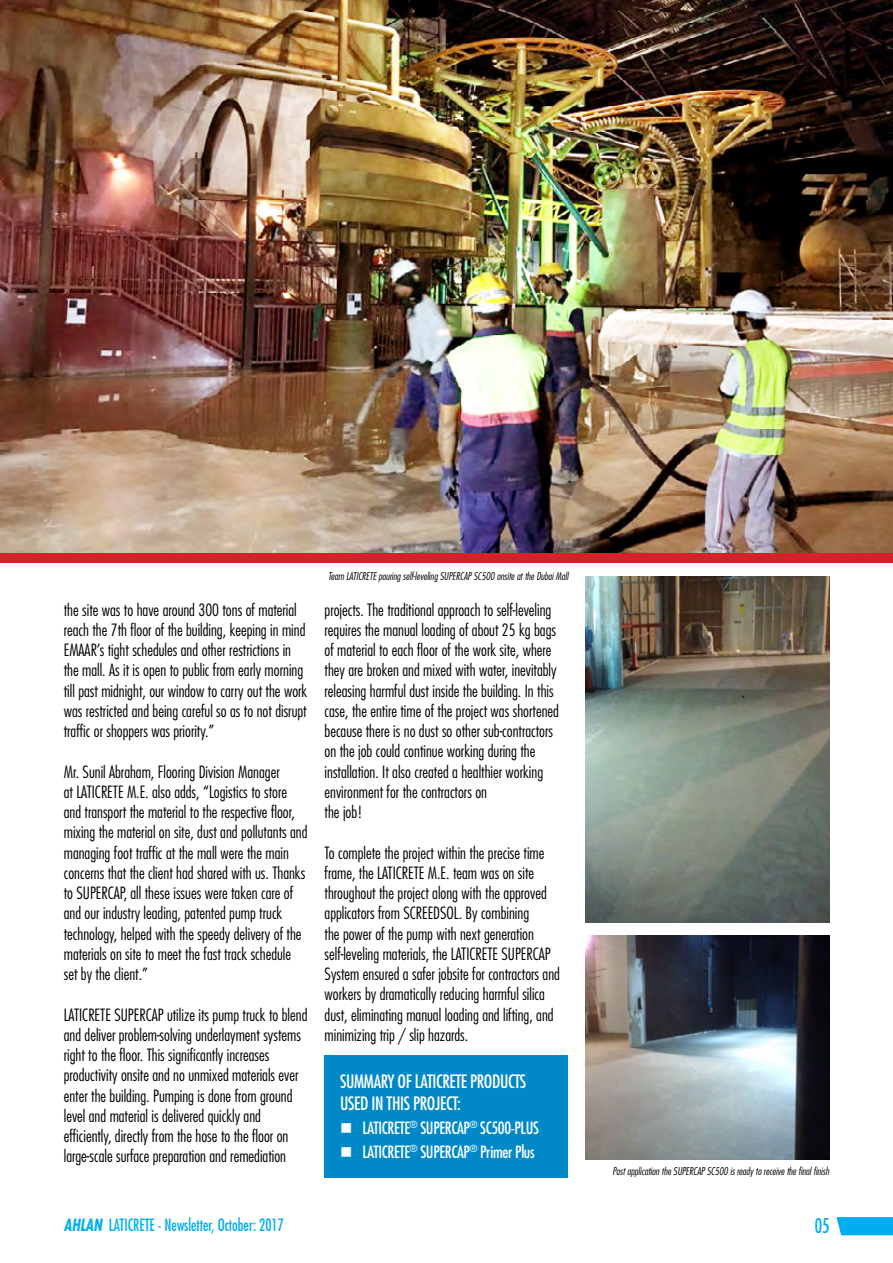
<style>
.page{position:relative;width:893px;height:1263px;background:#fff}
.page>*{position:absolute;margin:0;border:0;box-sizing:border-box;transform-origin:0 0}
.t1{font:condensed 19.8px "Futura";color:#00aeef;scale:.91 1}
.t2{font:condensed 18px/21.6px "Futura";letter-spacing:-.02em;color:#fff}
.t3{font:300 condensed 16.5px/20.2px "Futura";color:#000}
.t4{font:condensed 16.5px "Futura";letter-spacing:-.02em;color:#fff}
.t5{font:condensed 16.5px "Futura";color:#00aeef;scale:.91 1}
.t6{font:italic 300 condensed 10.5px "Futura";color:#000}
.s1{font-weight:700;font-style:italic}
</style>
<div class="page">
<div style="left:325px;top:1055px;width:243px;height:123px;background:#0088c7"></div>
<img style="left:0;top:0;width:893px;height:553px">
<img style="left:585px;top:936px;width:244px;height:224px">
<img style="left:585px;top:577px;width:244px;height:345px">
<svg style="left:0;top:47px;width:2px;height:40px"></svg>
<svg style="left:836px;top:1217px;width:57px;height:18px"></svg>
<div style="left:0;top:553px;width:893px;height:10px;background:#d2232a"></div>
<p class="t3" style="left:64px;top:599px;width:245px">the site was to have around 300 tons of material reach the 7th floor of the building, keeping in mind EMAAR’s tight schedules and other restrictions in the mall. As it is open to public from early morning till past midnight, our window to carry out the work was restricted and being careful so as to not disrupt traffic or shoppers was priority.”</p>
<p class="t3" style="left:64px;top:761px;width:245px">Mr. Sunil Abraham, Flooring Division Manager<br>at LATICRETE M.E. also adds, “Logistics to store and transport the material to the respective floor, mixing the material on site, dust and pollutants and managing foot traffic at the mall were the main concerns that the client had shared with us. Thanks to SUPERCAP, all these issues were taken care of and our industry leading, patented pump truck technology, helped with the speedy delivery of the materials on site to meet the fast track schedule set by the client.”</p>
<p class="t3" style="left:64px;top:1004px;width:245px">LATICRETE SUPERCAP utilize its pump truck to blend and deliver problem-solving underlayment systems right to the floor. This significantly increases productivity onsite and no unmixed materials ever enter the building. Pumping is done from ground level and material is delivered quickly and efficiently, directly from the hose to the floor on large-scale surface preparation and remediation</p>
<p class="t6" style="left:328px;top:570px;width:242px">Team LATICRETE pouring self-leveling SUPERCAP SC500 onsite at the Dubai Mall</p>
<p class="t3" style="left:325px;top:599px;width:236px">projects. The traditional approach to self-leveling requires the manual loading of about 25 kg bags of material to each floor of the work site, where they are broken and mixed with water, inevitably releasing harmful dust inside the building. In this case, the entire time of the project was shortened because there is no dust so other sub-contractors on the job could continue working during the installation. It also created a healthier working environment for the contractors on<br>the job!</p>
<p class="t3" style="left:325px;top:842px;width:237px">To complete the project within the precise time frame, the LATICRETE M.E. team was on site throughout the project along with the approved applicators from SCREEDSOL. By combining<br>the power of the pump with next generation self-leveling materials, the LATICRETE SUPERCAP System ensured a safer jobsite for contractors and workers by dramatically reducing harmful silica dust, eliminating manual loading and lifting, and minimizing trip / slip hazards.</p>
<p class="t2" style="left:340px;top:1071px;width:188px">SUMMARY OF LATICRETE PRODUCTS<br>USED IN THIS PROJECT:</p>
<p class="t4" style="left:340px;top:1118px;width:200px">■ LATICRETE<sup>®</sup> SUPERCAP<sup>®</sup> SC500-PLUS</p>
<p class="t4" style="left:340px;top:1142px;width:196px">■ LATICRETE<sup>®</sup> SUPERCAP<sup>®</sup> Primer Plus</p>
<p class="t6" style="left:612px;top:1164px;width:218px">Post application the SUPERCAP SC500 is ready to receive the final finish</p>
<p class="t5" style="left:64px;top:1215px;width:243px"><span class="s1">AHLAN</span> LATICRETE - Newsletter, October: 2017</p>
<p class="t1" style="left:815px;top:1214px;width:18px">05</p>
</div>
